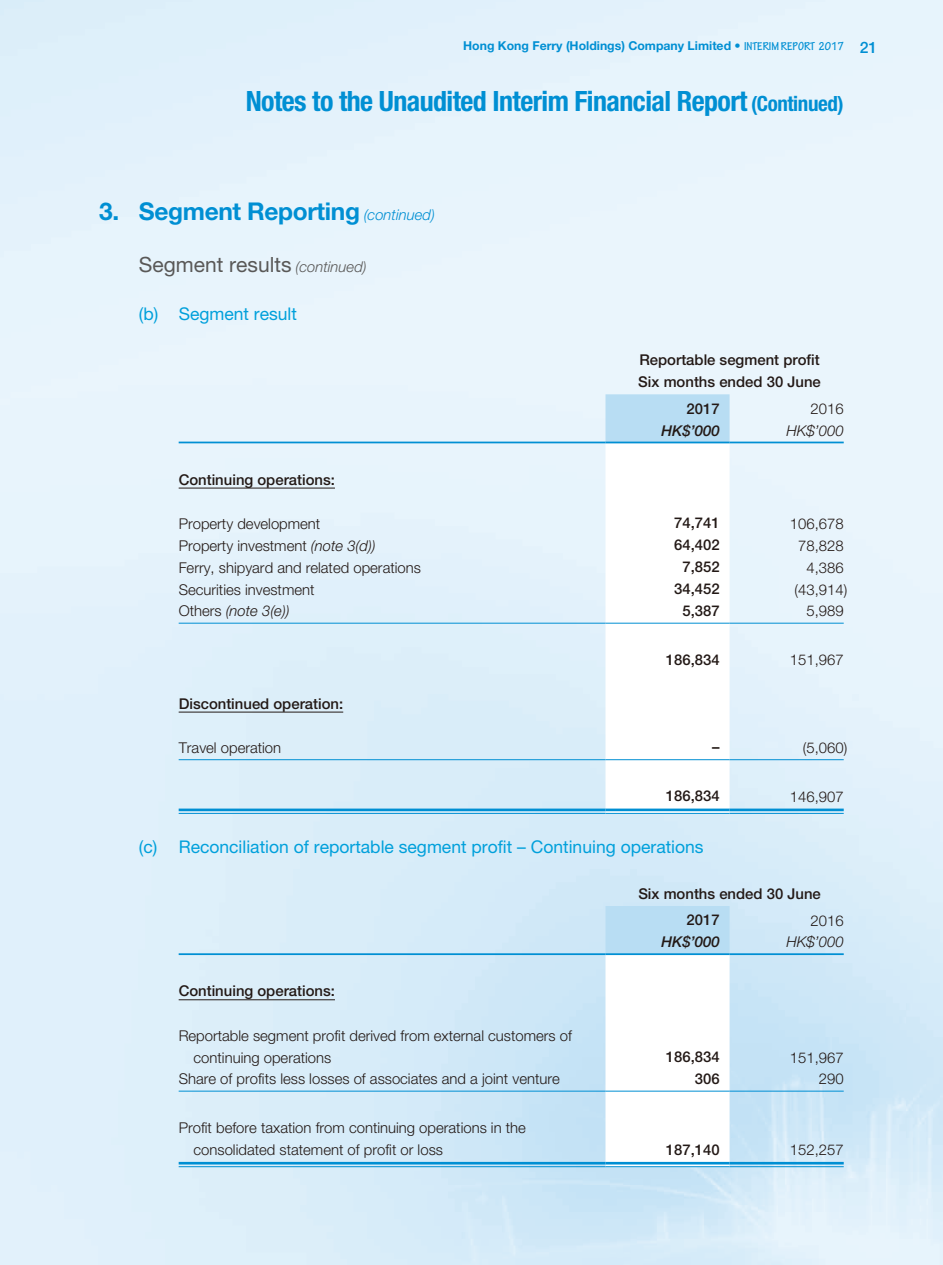
<style>
.page{position:relative;width:943px;height:1265px;background:#fff}
.page>*{position:absolute;margin:0;border:0;box-sizing:border-box;transform-origin:0 0}
.t1{font:700 condensed 28px "Helvetica Neue LT Std";letter-spacing:-.02em;color:#008fd3}
.t2{font:700 24.5px "Helvetica Neue LT Std";letter-spacing:-.015em;color:#008fd3}
.t3{font:21px "Helvetica Neue LT Std";color:#595857}
.t4{font:17.5px "Helvetica Neue LT Std";color:#00a0db}
.t5{font:300 14.88px/21.9px "Helvetica Neue LT Std";color:#231916}
.t6{font:500 14.88px/21.9px "Helvetica Neue LT Std";color:#231916}
.t7{font:italic 300 14.88px "Helvetica Neue LT Std";color:#231916}
.t8{font:italic 500 14.88px "Helvetica Neue LT Std";color:#231916}
.t9{font:700 12.25px "Helvetica Neue LT Std";color:#008fd3}
.s1{font-family:"Tekton Pro";font-stretch:condensed}
.s2{font-weight:500;font-size:15.75px}
.s3{font-size:21px}
.s4{font-weight:300;font-style:italic;font-size:14.88px}
.s5{font-style:italic}
.s6{font-style:normal}
</style>
<div class="page">
<img style="left:0;top:0;width:943px;height:1265px">
<svg style="left:605px;top:394px;width:124px;height:419px"></svg>
<hr style="left:179px;top:442px;width:426px;height:1px;background:#008fd3">
<hr style="left:605px;top:442px;width:124px;height:1px;background:#008fd3">
<hr style="left:729px;top:442px;width:114px;height:1px;background:#008fd3">
<hr style="left:179px;top:488px;width:156px;height:1px;background:#231916">
<hr style="left:179px;top:623px;width:426px;height:1px;background:#008fd3">
<hr style="left:605px;top:623px;width:124px;height:1px;background:#008fd3">
<hr style="left:729px;top:623px;width:114px;height:1px;background:#008fd3">
<hr style="left:179px;top:712px;width:164px;height:1px;background:#231916">
<hr style="left:179px;top:759px;width:426px;height:1px;background:#008fd3">
<hr style="left:605px;top:759px;width:124px;height:1px;background:#008fd3">
<hr style="left:729px;top:759px;width:114px;height:1px;background:#008fd3">
<hr style="left:179px;top:809px;width:426px;height:2px;background:#008fd3">
<hr style="left:179px;top:813px;width:426px;height:1px;background:#008fd3">
<hr style="left:605px;top:809px;width:124px;height:2px;background:#008fd3">
<hr style="left:605px;top:813px;width:124px;height:1px;background:#008fd3">
<hr style="left:729px;top:809px;width:114px;height:2px;background:#008fd3">
<hr style="left:729px;top:813px;width:114px;height:1px;background:#008fd3">
<svg style="left:605px;top:906px;width:124px;height:260px"></svg>
<hr style="left:179px;top:953px;width:426px;height:2px;background:#008fd3">
<hr style="left:605px;top:953px;width:124px;height:2px;background:#008fd3">
<hr style="left:729px;top:953px;width:114px;height:2px;background:#008fd3">
<hr style="left:179px;top:999px;width:156px;height:1px;background:#231916">
<hr style="left:179px;top:1091px;width:426px;height:1px;background:#008fd3">
<hr style="left:605px;top:1091px;width:124px;height:1px;background:#008fd3">
<hr style="left:729px;top:1091px;width:114px;height:1px;background:#008fd3">
<hr style="left:179px;top:1162px;width:426px;height:2px;background:#008fd3">
<hr style="left:179px;top:1166px;width:426px;height:1px;background:#008fd3">
<hr style="left:605px;top:1162px;width:124px;height:2px;background:#008fd3">
<hr style="left:605px;top:1166px;width:124px;height:1px;background:#008fd3">
<hr style="left:729px;top:1162px;width:114px;height:2px;background:#008fd3">
<hr style="left:729px;top:1166px;width:114px;height:1px;background:#008fd3">
<p class="t9" style="left:463px;top:38px;width:415px">Hong Kong Ferry (Holdings) Company Limited • <span class="s1">INTERIM REPORT 2017</span> <span class="s2">21</span></p>
<h1 class="t1" style="left:246px;top:84px;width:599px">Notes to the Unaudited Interim Financial Report <span class="s3">(Continued)</span></h1>
<h2 class="t2" style="left:99px;top:196px;width:337px">3. Segment Reporting <span class="s4">(continued)</span></h2>
<h3 class="t3" style="left:139px;top:252px;width:229px">Segment results <span class="s4">(continued)</span></h3>
<p class="t4" style="left:139px;top:303px;width:160px">(b) Segment result</p>
<p class="t6" style="left:638px;top:349px;width:184px">Reportable segment profit<br>Six months ended 30 June</p>
<p class="t6" style="left:686px;top:397px;width:35px">2017</p>
<p class="t5" style="left:810px;top:398px;width:35px">2016</p>
<p class="t8" style="left:661px;top:421px;width:60px">HK$’000</p>
<p class="t7" style="left:786px;top:421px;width:59px">HK$’000</p>
<p class="t6" style="left:179px;top:468px;width:158px">Continuing operations:</p>
<p class="t5" style="left:179px;top:512px;width:143px">Property development</p>
<p class="t6" style="left:674px;top:512px;width:47px">74,741</p>
<p class="t5" style="left:790px;top:512px;width:55px">106,678</p>
<p class="t5" style="left:179px;top:534px;width:198px">Property investment <span class="s5">(note 3(d))</span></p>
<p class="t6" style="left:674px;top:534px;width:47px">64,402</p>
<p class="t5" style="left:798px;top:534px;width:47px">78,828</p>
<p class="t5" style="left:179px;top:556px;width:244px">Ferry, shipyard and related operations</p>
<p class="t6" style="left:682px;top:556px;width:39px">7,852</p>
<p class="t5" style="left:806px;top:556px;width:39px">4,386</p>
<p class="t5" style="left:179px;top:578px;width:137px">Securities investment</p>
<p class="t6" style="left:674px;top:578px;width:47px">34,452</p>
<p class="t5" style="left:794px;top:578px;width:54px">(43,914)</p>
<p class="t7" style="left:179px;top:602px;width:113px"><span class="s6">Others</span> (note 3(e))</p>
<p class="t6" style="left:682px;top:599px;width:39px">5,387</p>
<p class="t5" style="left:806px;top:600px;width:39px">5,989</p>
<p class="t6" style="left:666px;top:648px;width:55px">186,834</p>
<p class="t5" style="left:790px;top:649px;width:55px">151,967</p>
<p class="t6" style="left:179px;top:692px;width:166px">Discontinued operation:</p>
<p class="t5" style="left:179px;top:736px;width:104px">Travel operation</p>
<p class="t6" style="left:712px;top:736px;width:9px">–</p>
<p class="t5" style="left:802px;top:736px;width:46px">(5,060)</p>
<p class="t6" style="left:666px;top:785px;width:55px">186,834</p>
<p class="t5" style="left:790px;top:785px;width:55px">146,907</p>
<p class="t4" style="left:139px;top:837px;width:566px">(c) Reconciliation of reportable segment profit – Continuing operations</p>
<p class="t6" style="left:686px;top:880px;width:136px;line-height:26.8px;text-indent:-48px">Six months ended 30 June<br>2017</p>
<p class="t5" style="left:810px;top:909px;width:35px">2016</p>
<p class="t6" style="left:179px;top:980px;width:158px">Continuing operations:</p>
<p class="t5" style="left:193px;top:1024px;width:380px;text-indent:-15px">Reportable segment profit derived from external customers of continuing operations</p>
<p class="t8" style="left:661px;top:933px;width:60px">HK$’000</p>
<p class="t7" style="left:786px;top:933px;width:59px">HK$’000</p>
<p class="t6" style="left:666px;top:1046px;width:55px">186,834</p>
<p class="t5" style="left:790px;top:1046px;width:55px">151,967</p>
<p class="t5" style="left:179px;top:1068px;width:383px">Share of profits less losses of associates and a joint venture</p>
<p class="t6" style="left:694px;top:1067px;width:26px">306</p>
<p class="t5" style="left:818px;top:1068px;width:26px">290</p>
<p class="t5" style="left:193px;top:1117px;width:334px;text-indent:-15px">Profit before taxation from continuing operations in the consolidated statement of profit or loss</p>
<p class="t6" style="left:666px;top:1138px;width:55px">187,140</p>
<p class="t5" style="left:790px;top:1139px;width:55px">152,257</p>
</div>
